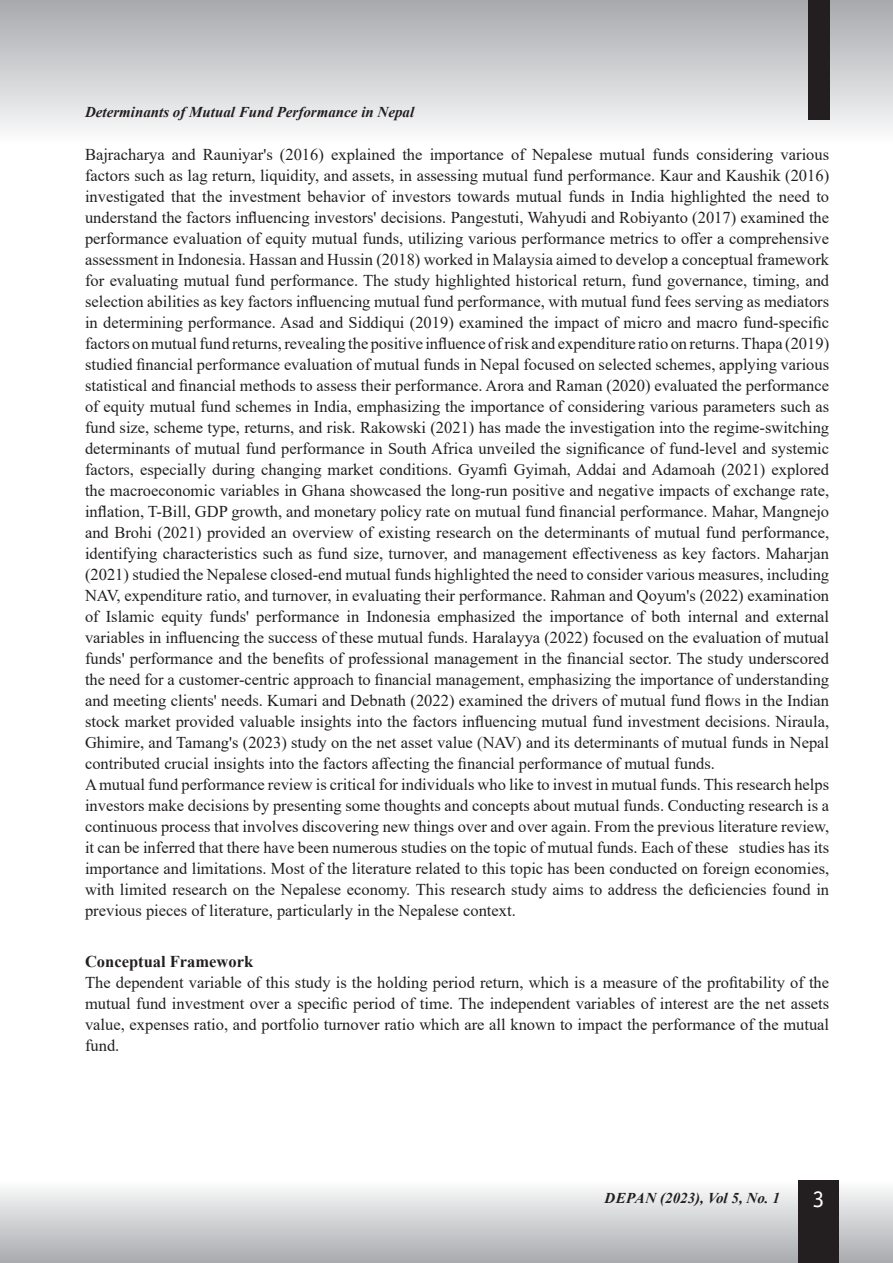
<style>
.page{position:relative;width:893px;height:1263px;background:#fff}
.page>*{position:absolute;margin:0;border:0;box-sizing:border-box;transform-origin:0 0}
.t1{font:24px "Officina Sans Std";color:#fff}
.text{font:16.5px/21px "Times New Roman";color:#231f20;text-align:justify}
._2_heading{font:700 16.5px "Times New Roman";color:#231f20}
.t2{font:italic 700 15px "Times New Roman";color:#231f20}
</style>
<div class="page">
<div style="left:0;top:0;width:893px;height:145px;background:linear-gradient(to bottom,#a7a9ac,#fcfdfd)"></div>
<div style="left:0;top:1180px;width:893px;height:83px;background:linear-gradient(to bottom,#fdfdfe,#a8a9ad)"></div>
<div style="left:808px;top:0;width:21px;height:120px;background:#231f20"></div>
<div style="left:798px;top:1180px;width:41px;height:83px;background:#231f20"></div>
<p class="t2" style="left:85px;top:102px;width:331px">Determinants of Mutual Fund Performance in Nepal</p>
<p class="text" style="left:85px;top:144px;width:746px">Bajracharya and Rauniyar's (2016) explained the importance of Nepalese mutual funds considering various factors such as lag return, liquidity, and assets, in assessing mutual fund performance. Kaur and Kaushik (2016) investigated that the investment behavior of investors towards mutual funds in India highlighted the need to understand the factors influencing investors' decisions. Pangestuti, Wahyudi and Robiyanto (2017) examined the performance evaluation of equity mutual funds, utilizing various performance metrics to offer a comprehensive assessment in Indonesia. Hassan and Hussin (2018) worked in Malaysia aimed to develop a conceptual framework for evaluating mutual fund performance. The study highlighted historical return, fund governance, timing, and selection abilities as key factors influencing mutual fund performance, with mutual fund fees serving as mediators in determining performance. Asad and Siddiqui (2019) examined the impact of micro and macro fund-specific factors on mutual fund returns, revealing the positive influence of risk and expenditure ratio on returns. Thapa (2019) studied financial performance evaluation of mutual funds in Nepal focused on selected schemes, applying various statistical and financial methods to assess their performance. Arora and Raman (2020) evaluated the performance of equity mutual fund schemes in India, emphasizing the importance of considering various parameters such as fund size, scheme type, returns, and risk. Rakowski (2021) has made the investigation into the regime-switching determinants of mutual fund performance in South Africa unveiled the significance of fund-level and systemic factors, especially during changing market conditions. Gyamfi Gyimah, Addai and Adamoah (2021) explored the macroeconomic variables in Ghana showcased the long-run positive and negative impacts of exchange rate, inflation, T-Bill, GDP growth, and monetary policy rate on mutual fund financial performance. Mahar, Mangnejo and Brohi (2021) provided an overview of existing research on the determinants of mutual fund performance, identifying characteristics such as fund size, turnover, and management effectiveness as key factors. Maharjan (2021) studied the Nepalese closed-end mutual funds highlighted the need to consider various measures, including NAV, expenditure ratio, and turnover, in evaluating their performance. Rahman and Qoyum's (2022) examination of Islamic equity funds' performance in Indonesia emphasized the importance of both internal and external variables in influencing the success of these mutual funds. Haralayya (2022) focused on the evaluation of mutual funds' performance and the benefits of professional management in the financial sector. The study underscored the need for a customer-centric approach to financial management, emphasizing the importance of understanding and meeting clients' needs. Kumari and Debnath (2022) examined the drivers of mutual fund flows in the Indian stock market provided valuable insights into the factors influencing mutual fund investment decisions. Niraula, Ghimire, and Tamang's (2023) study on the net asset value (NAV) and its determinants of mutual funds in Nepal contributed crucial insights into the factors affecting the financial performance of mutual funds.</p>
<p class="text" style="left:85px;top:774px;width:746px">A mutual fund performance review is critical for individuals who like to invest in mutual funds. This research helps investors make decisions by presenting some thoughts and concepts about mutual funds. Conducting research is a continuous process that involves discovering new things over and over again. From the previous literature review, it can be inferred that there have been numerous studies on the topic of mutual funds. Each of these studies has its importance and limitations. Most of the literature related to this topic has been conducted on foreign economies, with limited research on the Nepalese economy. This research study aims to address the deficiencies found in previous pieces of literature, particularly in the Nepalese context.</p>
<p class="_2_heading" style="left:85px;top:949px;width:170px">Conceptual Framework</p>
<p class="text" style="left:85px;top:971px;width:746px">The dependent variable of this study is the holding period return, which is a measure of the profitability of the mutual fund investment over a specific period of time. The independent variables of interest are the net assets value, expenses ratio, and portfolio turnover ratio which are all known to impact the performance of the mutual fund.</p>
<p class="t2" style="left:604px;top:1187px;width:177px">DEPAN (2023), Vol 5, No. 1</p>
<h1 class="t1" style="left:812px;top:1185px;width:13px">3</h1>
</div>
